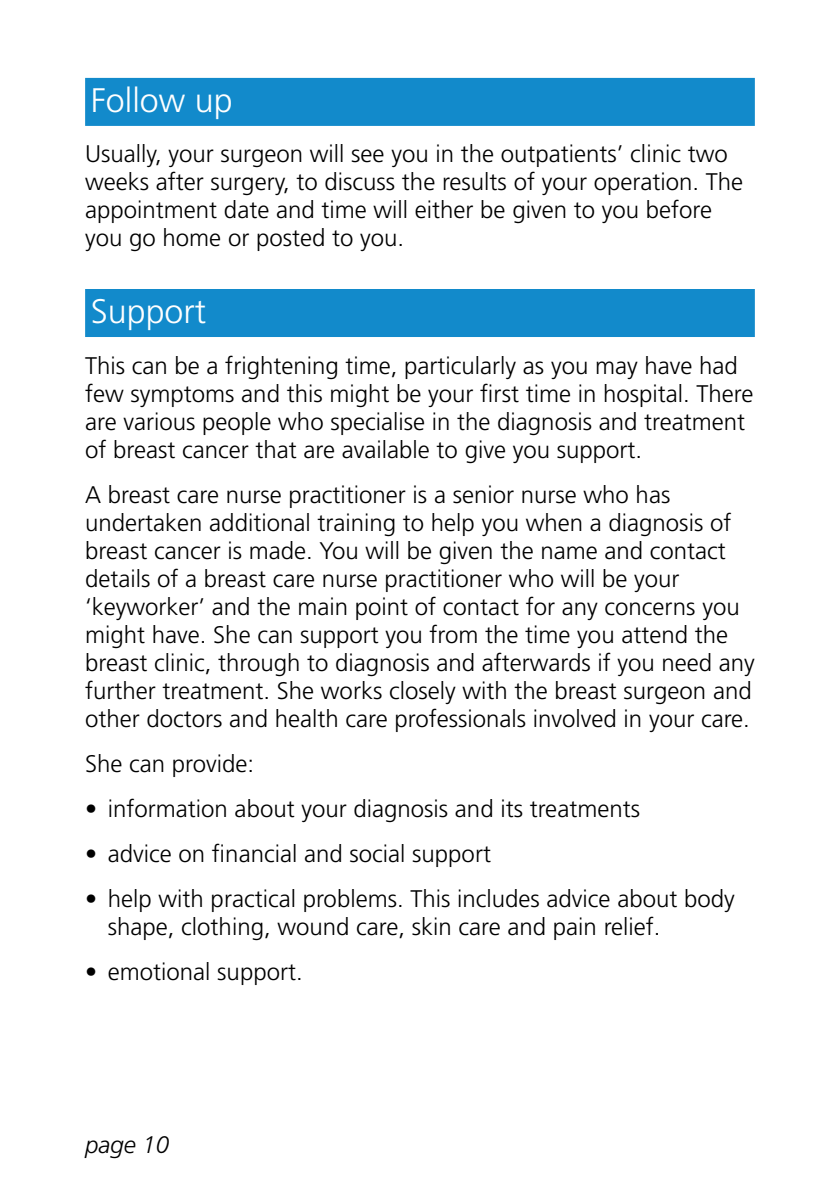
<style>
.page{position:relative;width:840px;height:1191px;background:#fff}
.page>*{position:absolute;margin:0;border:0;box-sizing:border-box;transform-origin:0 0}
.t1{font:300 34px "Frutiger";color:#fff}
.t2{font:300 24px/28px "Frutiger";color:#000}
.t3{font:italic 300 24px "Frutiger";color:#000}
</style>
<div class="page">
<div style="left:85px;top:78px;width:669px;height:48px;background:#128acb"></div>
<div style="left:85px;top:289px;width:669px;height:48px;background:#128acb"></div>
<h1 class="t1" style="left:91px;top:81px;width:143px">Follow up</h1>
<p class="t2" style="left:85px;top:140px;width:659px">Usually, your surgeon will see you in the outpatients’ clinic two weeks after surgery, to discuss the results of your operation. The appointment date and time will either be given to you before you go home or posted to you.</p>
<h1 class="t1" style="left:91px;top:292px;width:117px">Support</h1>
<p class="t2" style="left:85px;top:351px;width:669px">This can be a frightening time, particularly as you may have had few symptoms and this might be your first time in hospital. There are various people who specialise in the diagnosis and treatment of breast cancer that are available to give you support.</p>
<p class="t2" style="left:85px;top:480px;width:671px">A breast care nurse practitioner is a senior nurse who has undertaken additional training to help you when a diagnosis of breast cancer is made. You will be given the name and contact details of a breast care nurse practitioner who will be your ‘keyworker’ and the main point of contact for any concerns you might have. She can support you from the time you attend the breast clinic, through to diagnosis and afterwards if you need any further treatment. She works closely with the breast surgeon and other doctors and health care professionals involved in your care.</p>
<p class="t2" style="left:85px;top:749px;width:170px">She can provide:</p>
<p class="t2" style="left:85px;top:794px;width:556px">• information about your diagnosis and its treatments</p>
<p class="t2" style="left:85px;top:839px;width:407px">• advice on financial and social support</p>
<p class="t2" style="left:108px;top:884px;width:628px;text-indent:-23px">• help with practical problems. This includes advice about body shape, clothing, wound care, skin care and pain relief.</p>
<p class="t2" style="left:85px;top:957px;width:219px">• emotional support.</p>
<p class="t3" style="left:85px;top:1131px;width:86px">page 10</p>
</div>
